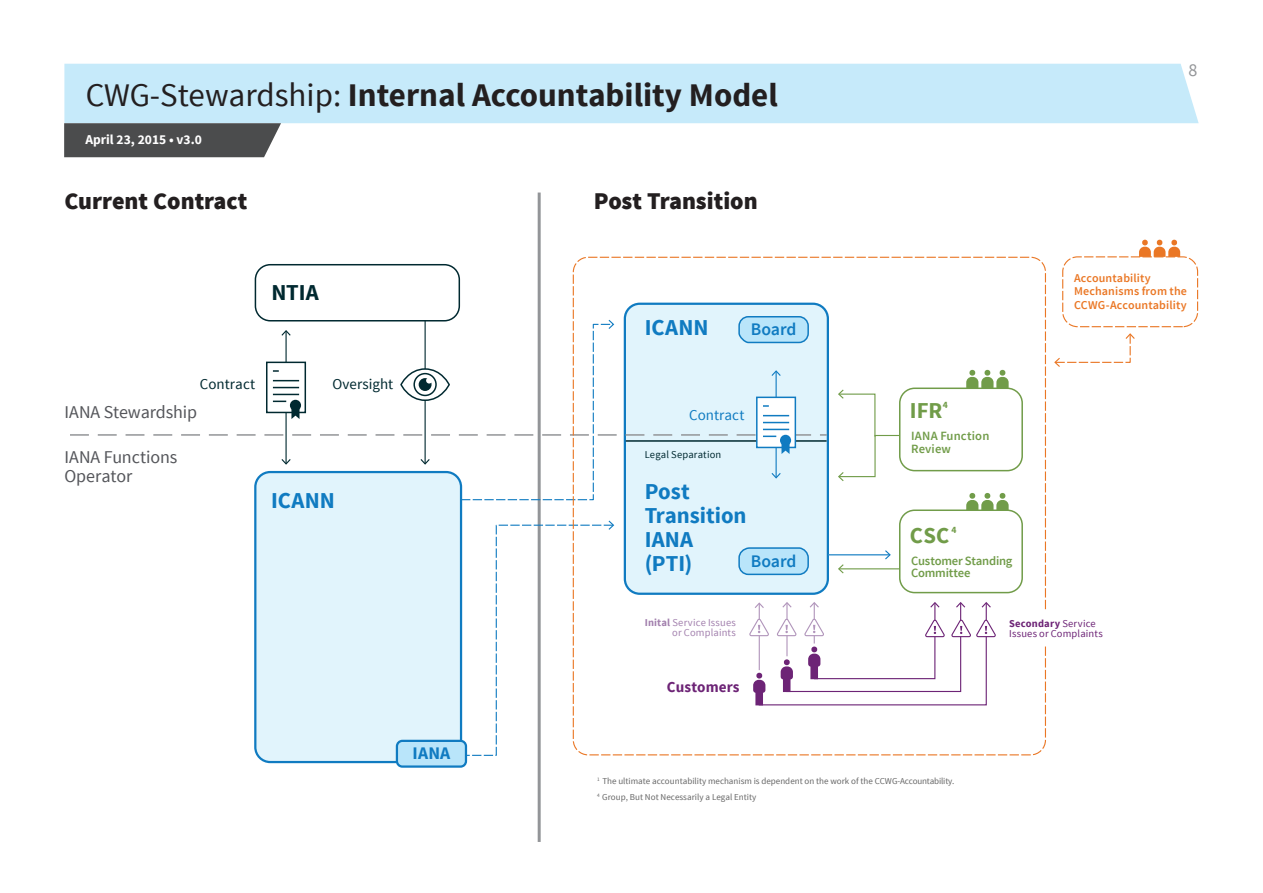
<style>
.page{position:relative;width:1263px;height:893px;background:#fff}
.page>*{position:absolute;margin:0;border:0;box-sizing:border-box;transform-origin:0 0}
.t1{font:700 33px "Source Sans Pro";color:#231f20}
.t2{font:900 24px "Source Sans Pro";color:#231f20}
.t3{font:700 22.65px/24px "Source Sans Pro";color:#107bc1}
.t4{font:700 22.65px "Source Sans Pro";color:#719c49}
.t5{font:700 22.65px "Source Sans Pro";color:#002930}
.t6{font:18px/19.5px "Source Sans Pro";letter-spacing:-.005em;color:#54555a}
.t7{font:18px "Source Sans Pro";color:#939598}
.t8{font:600 17.7px "Source Sans Pro";letter-spacing:-.005em;color:#107bc1}
.t9{font:700 17.7px "Source Sans Pro";color:#107bc1}
.t10{font:700 15.15px "Source Sans Pro";letter-spacing:.005em;color:#6d2476}
.t11{font:15px "Source Sans Pro";letter-spacing:.005em;color:#002930}
.t12{font:15px "Source Sans Pro";letter-spacing:.005em;color:#107bc1}
.t13{font:700 13.5px "Source Sans Pro";color:#fff}
.t14{font:600 12.6px/12.6px "Source Sans Pro";letter-spacing:-.01em;color:#719c49}
.t15{font:600 12.6px/12.6px "Source Sans Pro";letter-spacing:.01em;color:#719c49}
.t16{font:600 12px/13.5px "Source Sans Pro";letter-spacing:.01em;color:#ea7725}
.t17{font:10.5px/10.1px "Source Sans Pro";letter-spacing:.015em;color:#6d2476}
.t18{font:10.5px/10.1px "Source Sans Pro";letter-spacing:.015em;color:#a381ae;text-align:right}
.t19{font:10.5px "Source Sans Pro";letter-spacing:.015em;color:#002930}
.t20{font:700 9.6px "Source Sans Pro";color:#719c49}
.t21{font:9px/15.3px "Source Sans Pro";letter-spacing:.005em;color:#666}
.s1{font-weight:400}
.s2{font-weight:700}
</style>
<div class="page">
<div style="left:64px;top:64px;width:1135px;height:59px;background:#c6eafa"></div>
<svg style="left:64px;top:123px;width:217px;height:34px;background:#535455"></svg>
<div style="left:625px;top:304px;width:203px;height:290px;background:#e1f4fc;border-radius:15px"></div>
<div style="left:624px;top:303px;width:205px;height:292px;border:2px solid #107bc1;border-radius:15px"></div>
<div style="left:255px;top:472px;width:206px;height:290px;background:#e1f4fc;border-radius:15px"></div>
<div style="left:254px;top:471px;width:208px;height:292px;border:2px solid #107bc1;border-radius:15px"></div>
<hr style="left:538px;top:193px;width:3px;height:649px;background:#939598">
<div style="left:739px;top:317px;width:69px;height:25px;background:#b9e5fa;border-radius:9px"></div>
<div style="left:738px;top:316px;width:71px;height:27px;border:2px solid #107bc1;border-radius:9px"></div>
<div style="left:739px;top:548px;width:69px;height:26px;background:#b9e5fa;border-radius:9px"></div>
<div style="left:738px;top:547px;width:71px;height:28px;border:2px solid #107bc1;border-radius:9px"></div>
<div style="left:255px;top:264px;width:205px;height:57px;border:2px solid #002930;border-radius:15px"></div>
<svg style="left:458px;top:521px;width:156px;height:235px"></svg>
<div style="left:397px;top:741px;width:69px;height:26px;background:#b9e5fa;border-radius:5px"></div>
<div style="left:396px;top:740px;width:71px;height:28px;border:2px solid #107bc1;border-radius:5px"></div>
<svg style="left:966px;top:369px;width:43px;height:19px"></svg>
<svg style="left:838px;top:389px;width:110px;height:92px"></svg>
<hr style="left:839px;top:568px;width:79px;height:1px;background:#719c49">
<svg style="left:838px;top:564px;width:6px;height:9px"></svg>
<hr style="left:829px;top:554px;width:60px;height:1px;background:#107bc1">
<svg style="left:885px;top:550px;width:6px;height:9px"></svg>
<svg style="left:1139px;top:239px;width:41px;height:17px"></svg>
<div style="left:1062px;top:256px;width:136px;height:71px;border:1px dashed #ea7725;border-radius:15px"></div>
<div style="left:900px;top:388px;width:122px;height:83px;background:#fff;border-radius:15px"></div>
<div style="left:899px;top:388px;width:124px;height:83px;border:2px solid #719c49;border-radius:15px"></div>
<svg style="left:749px;top:602px;width:247px;height:104px"></svg>
<svg style="left:966px;top:493px;width:43px;height:16px"></svg>
<div style="left:900px;top:510px;width:122px;height:83px;background:#fff;border-radius:15px"></div>
<div style="left:899px;top:509px;width:124px;height:84px;border:2px solid #719c49;border-radius:15px"></div>
<svg style="left:70px;top:320px;width:757px;height:181px"></svg>
<svg style="left:1054px;top:333px;width:81px;height:34px"></svg>
<h1 class="t1" style="left:86px;top:73px;width:694px"><span class="s1">CWG-Stewardship:</span> Internal Accountability Model</h1>
<h3 class="t13" style="left:85px;top:131px;width:118px">April 23, 2015 • v3.0</h3>
<h2 class="t2" style="left:64px;top:185px;width:185px">Current Contract</h2>
<h2 class="t2" style="left:594px;top:185px;width:165px">Post Transition</h2>
<h3 class="t5" style="left:271px;top:278px;width:49px">NTIA</h3>
<h3 class="t11" style="left:200px;top:375px;width:57px">Contract</h3>
<h3 class="t11" style="left:332px;top:375px;width:62px">Oversight</h3>
<h3 class="t6" style="left:64px;top:401px;width:134px">IANA Stewardship</h3>
<h3 class="t3" style="left:645px;top:315px;width:65px">ICANN</h3>
<h3 class="t8" style="left:751px;top:318px;width:47px">Board</h3>
<h3 class="t12" style="left:689px;top:405px;width:57px">Contract</h3>
<h3 class="t6" style="left:64px;top:447px;width:115px">IANA Functions<br>Operator</h3>
<p class="t19" style="left:645px;top:447px;width:78px">Legal Separation</p>
<h3 class="t3" style="left:271px;top:488px;width:65px">ICANN</h3>
<h3 class="t3" style="left:645px;top:479px;width:103px">Post<br>Transition<br>IANA (PTI)</h3>
<h3 class="t8" style="left:751px;top:550px;width:47px">Board</h3>
<p class="t18" style="left:645px;top:617px;width:93px"><span class="s2">Inital</span> Service Issues or Complaints</p>
<h3 class="t9" style="left:412px;top:742px;width:39px">IANA</h3>
<h3 class="t10" style="left:667px;top:677px;width:74px">Customers</h3>
<h3 class="t7" style="left:1188px;top:59px;width:10px">8</h3>
<h3 class="t4" style="left:910px;top:396px;width:34px">IFR</h3>
<p class="t20" style="left:943px;top:399px;width:7px">4</p>
<h3 class="t15" style="left:911px;top:430px;width:80px">IANA Function<br>Review</h3>
<h3 class="t4" style="left:910px;top:520px;width:41px">CSC</h3>
<p class="t20" style="left:951px;top:523px;width:7px">4</p>
<h3 class="t14" style="left:911px;top:554px;width:103px">Customer Standing<br>Committee</h3>
<h3 class="t16" style="left:1074px;top:271px;width:114px">Accountability<br>Mechanisms from the<br>CCWG-Accountability</h3>
<p class="t17" style="left:1009px;top:618px;width:95px"><span class="s2">Secondary</span> Service<br>Issues or Complaints</p>
<p class="t21" style="left:597px;top:773px;width:359px"><sup>1</sup> The ultimate accountability mechanism is dependent on the work of the CCWG-Accountability.<br><sup>4</sup> Group, But Not Necessarily a Legal Entity</p>
</div>
